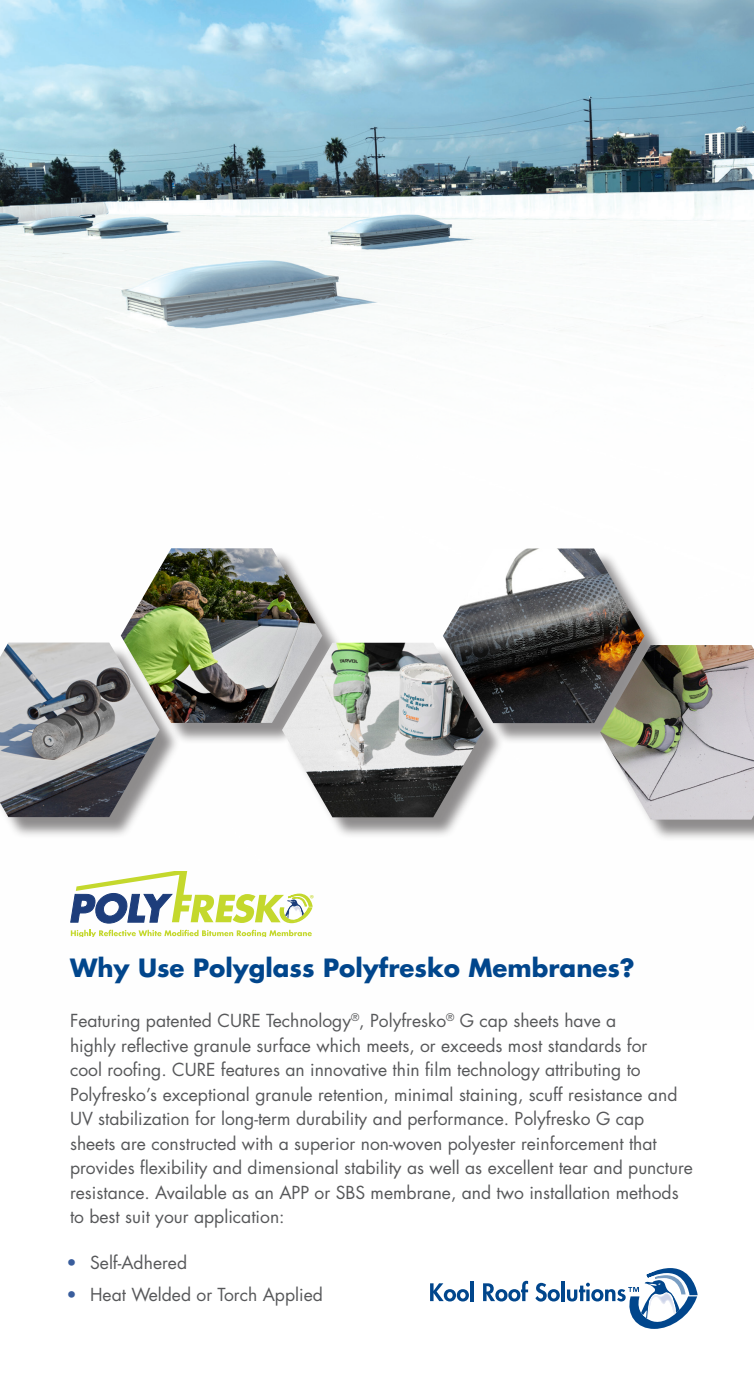
<style>
.page{position:relative;width:754px;height:1386px;background:#fff}
.page>*{position:absolute;margin:0;border:0;box-sizing:border-box;transform-origin:0 0}
.Section_Title{font:700 24.5px "Futura Std";color:#01468c}
.t1{font:17.5px/24.5px "Futura Std";color:#57585a}
.t2{font:10.15px "Myriad Pro";color:#c4d82d}
.s1{color:#395d9c}
</style>
<div class="page">
<img style="left:0;top:0;width:754px;height:937px">
<div style="left:447px;top:551px;width:218px;height:194px;background:#231f20;opacity:.5"></div>
<img style="left:443px;top:549px;width:201px;height:174px">
<div style="left:125px;top:551px;width:218px;height:193px;background:#231f20;opacity:.5"></div>
<img style="left:121px;top:548px;width:201px;height:175px">
<div style="left:0;top:645px;width:180px;height:194px;background:#231f20;opacity:.51"></div>
<img style="left:0;top:643px;width:160px;height:174px">
<div style="left:604px;top:648px;width:150px;height:193px;background:#231f20;opacity:.51"></div>
<img style="left:600px;top:645px;width:154px;height:175px">
<div style="left:286px;top:645px;width:218px;height:194px;background:#231f20;opacity:.51"></div>
<img style="left:282px;top:643px;width:202px;height:174px">
<svg style="left:430px;top:1283px;width:39px;height:18px"></svg>
<hr style="left:470px;top:1281px;width:4px;height:20px;background:#01468c">
<svg style="left:483px;top:1281px;width:45px;height:20px"></svg>
<svg style="left:535px;top:1283px;width:25px;height:19px"></svg>
<hr style="left:561px;top:1281px;width:4px;height:20px;background:#01468c">
<svg style="left:567px;top:1268px;width:131px;height:61px"></svg>
<svg style="left:71px;top:872px;width:242px;height:64px"></svg>
<p class="t2" style="left:310px;top:892px;width:6px">®</p>
<p class="Section_Title" style="left:70px;top:951px;width:566px">Why Use Polyglass Polyfresko Membranes?</p>
<p class="t1" style="left:70px;top:1009px;width:624px">Featuring patented CURE Technology<sup>®</sup>, Polyfresko<sup>®</sup> G cap sheets have a<br>highly reflective granule surface which meets, or exceeds most standards for<br>cool roofing. CURE features an innovative thin film technology attributing to Polyfresko’s exceptional granule retention, minimal staining, scuff resistance and UV stabilization for long-term durability and performance. Polyfresko G cap sheets are constructed with a superior non-woven polyester reinforcement that provides flexibility and dimensional stability as well as excellent tear and puncture resistance. Available as an APP or SBS membrane, and two installation methods to best suit your application:</p>
<p class="t1" style="left:66px;top:1251px;width:122px"><span class="s1">•</span> Self-Adhered</p>
<p class="t1" style="left:66px;top:1283px;width:258px"><span class="s1">•</span> Heat Welded or Torch Applied</p>
</div>
